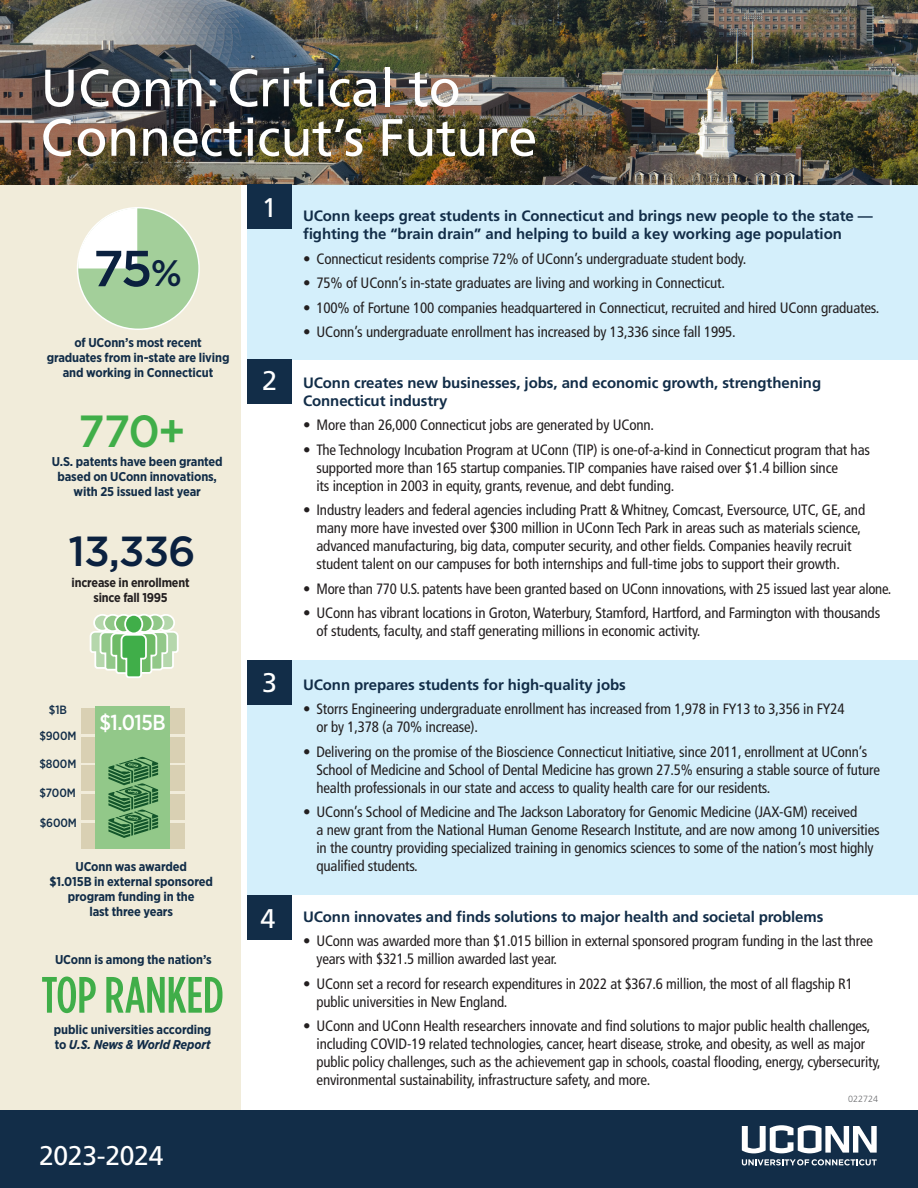
<style>
.page{position:relative;width:918px;height:1188px;background:#fff}
.page>*{position:absolute;margin:0;border:0;box-sizing:border-box;transform-origin:0 0}
.t1{font:52.5px/49.5px "Frutiger LT Std";letter-spacing:-.005em;color:#fff}
.t2{font:500 51px "Gotham Condensed";letter-spacing:-.005em;color:#40ae49}
.t3{font:500 50.7px "Gotham";color:#0b213f}
.t4{font:500 45px "Gotham";color:#40ae49}
.t5{font:500 42px "Gotham";color:#0b213f}
.t6{font:27px "Frutiger LT Std";letter-spacing:-.01em;color:#fff}
.t7{font:500 21.6px "Gotham Narrow";color:#fff}
.Fact_sheet_heders{font:condensed 15px/18px "Frutiger LT Std";letter-spacing:-.01em;color:#231f20}
.Fact_sheet_heders-2{font:700 15px/18px "Frutiger LT Std";letter-spacing:-.005em;color:#122d48}
.t8{font:700 12.75px/15px "Gotham Narrow";letter-spacing:-.01em;color:#122d48;text-align:center}
.t9{font:700 12.75px/15px "Gotham Narrow";letter-spacing:-.015em;color:#231f20;text-align:center}
.t10{font:500 12px "Gotham Narrow";letter-spacing:-.01em;color:#122d48}
.t11{font:300 9px "Frutiger LT Std";color:#6c6d70}
.s1{font-size:36.75px}
.s2{font-style:italic}
</style>
<div class="page">
<div style="left:247px;top:181px;width:671px;height:714px;background:#d4effb"></div>
<div style="left:247px;top:360px;width:671px;height:300px;background:#fff"></div>
<div style="left:0;top:181px;width:241px;height:930px;background:#f1ecda"></div>
<img style="left:0;top:0;width:918px;height:185px">
<div style="left:0;top:1110px;width:918px;height:78px;background:#122d48"></div>
<svg style="left:742px;top:1159px;width:135px;height:6px"></svg>
<svg style="left:742px;top:1125px;width:135px;height:28px"></svg>
<div style="left:247px;top:185px;width:45px;height:44px;background:#122d48"></div>
<div style="left:247px;top:360px;width:45px;height:44px;background:#122d48"></div>
<div style="left:247px;top:661px;width:45px;height:44px;background:#122d48"></div>
<div style="left:247px;top:896px;width:45px;height:44px;background:#122d48"></div>
<div style="left:78px;top:208px;width:121px;height:121px;background:#a3cf9a;border-radius:50%"></div>
<svg style="left:77px;top:207px;width:60px;height:61px"></svg>
<div style="left:81px;top:708px;width:104px;height:26px;background:#d9d0b3"></div>
<div style="left:81px;top:737px;width:104px;height:26px;background:#d9d0b3"></div>
<div style="left:81px;top:765px;width:104px;height:26px;background:#d9d0b3"></div>
<div style="left:81px;top:794px;width:104px;height:26px;background:#d9d0b3"></div>
<div style="left:81px;top:823px;width:104px;height:26px;background:#d9d0b3"></div>
<div style="left:96px;top:706px;width:74px;height:142px;background:#92c889"></div>
<svg style="left:108px;top:757px;width:50px;height:81px"></svg>
<svg style="left:89px;top:614px;width:90px;height:64px"></svg>
<p class="t1" style="left:40px;top:64px;width:498px">UConn:Critical to<br>Connecticut’s Future</p>
<p class="t3" style="left:93px;top:235px;width:91px">75<span class="s1">%</span></p>
<p class="t8" style="left:47px;top:335px;width:184px">of UConn’s most recent graduates from in-state are living and working in Connecticut</p>
<p class="t4" style="left:78px;top:402px;width:109px">770+</p>
<p class="t8" style="left:52px;top:454px;width:172px">U.S. patents have been granted based on UConn innovations, with 25 issued last year</p>
<p class="t5" style="left:69px;top:524px;width:129px">13,336</p>
<p class="t9" style="left:72px;top:575px;width:120px">increase in enrollment since fall 1995</p>
<p class="t10" style="left:49px;top:702px;width:20px">$1B</p>
<p class="t10" style="left:39px;top:729px;width:39px">$900M</p>
<p class="t10" style="left:39px;top:756px;width:38px">$800M</p>
<p class="t10" style="left:40px;top:785px;width:38px">$700M</p>
<p class="t10" style="left:40px;top:815px;width:39px">$600M</p>
<p class="t7" style="left:99px;top:708px;width:68px">$1.015B</p>
<p class="t8" style="left:50px;top:859px;width:165px">UConn was awarded<br>$1.015B in external sponsored program funding in the<br>last three years</p>
<p class="t8" style="left:55px;top:952px;width:158px">UConn is among the nation’s</p>
<p class="t2" style="left:41px;top:965px;width:184px">TOP RANKED</p>
<p class="t8" style="left:54px;top:1022px;width:159px;text-align:left">public universities according to <span class="s2">U.S. News &amp; World Report</span></p>
<p class="t6" style="left:39px;top:1140px;width:126px">2023-2024</p>
<p class="t6" style="left:262px;top:192px;width:17px">1</p>
<p class="t6" style="left:262px;top:364px;width:17px">2</p>
<p class="t6" style="left:262px;top:667px;width:17px">3</p>
<p class="t6" style="left:261px;top:903px;width:17px">4</p>
<p class="Fact_sheet_heders-2" style="left:303px;top:207px;width:571px">UConn keeps great students in Connecticut and brings new people to the state — fighting the “brain drain” and helping to build a key working age population</p>
<p class="Fact_sheet_heders" style="left:303px;top:250px;width:445px">• Connecticut residents comprise 72% of UConn’s undergraduate student body.</p>
<p class="Fact_sheet_heders" style="left:303px;top:274px;width:424px">• 75% of UConn’s in-state graduates are living and working in Connecticut.</p>
<p class="Fact_sheet_heders" style="left:303px;top:299px;width:578px">• 100% of Fortune 100 companies headquartered in Connecticut, recruited and hired UConn graduates.</p>
<p class="Fact_sheet_heders" style="left:303px;top:323px;width:434px">• UConn’s undergraduate enrollment has increased by 13,336 since fall 1995.</p>
<p class="Fact_sheet_heders-2" style="left:303px;top:374px;width:520px">UConn creates new businesses, jobs, and economic growth, strengthening<br>Connecticut industry</p>
<p class="Fact_sheet_heders" style="left:303px;top:416px;width:353px">• More than 26,000 Connecticut jobs are generated by UConn.</p>
<p class="Fact_sheet_heders" style="left:316px;top:441px;width:555px;text-indent:-14px">• The Technology Incubation Program at UConn (TIP) is one-of-a-kind in Connecticut program that has supported more than 165 startup companies. TIP companies have raised over $1.4 billion since<br>its inception in 2003 in equity, grants, revenue, and debt funding.</p>
<p class="Fact_sheet_heders" style="left:316px;top:501px;width:550px;text-indent:-14px">• Industry leaders and federal agencies including Pratt &amp; Whitney, Comcast, Eversource, UTC, GE, and many more have invested over $300 million in UConn Tech Park in areas such as materials science, advanced manufacturing, big data, computer security, and other fields. Companies heavily recruit student talent on our campuses for both internships and full-time jobs to support their growth.</p>
<p class="Fact_sheet_heders" style="left:303px;top:580px;width:590px">• More than 770 U.S. patents have been granted based on UConn innovations, with 25 issued last year alone.</p>
<p class="Fact_sheet_heders" style="left:316px;top:604px;width:565px;text-indent:-14px">• UConn has vibrant locations in Groton, Waterbury, Stamford, Hartford, and Farmington with thousands of students, faculty, and staff generating millions in economic activity.</p>
<p class="Fact_sheet_heders-2" style="left:303px;top:676px;width:324px">UConn prepares students for high-quality jobs</p>
<p class="Fact_sheet_heders" style="left:316px;top:700px;width:530px;text-indent:-14px">• Storrs Engineering undergraduate enrollment has increased from 1,978 in FY13 to 3,356 in FY24 or by 1,378 (a 70% increase).</p>
<p class="Fact_sheet_heders" style="left:316px;top:743px;width:565px;text-indent:-14px">• Delivering on the promise of the Bioscience Connecticut Initiative, since 2011, enrollment at UConn’s<br>School of Medicine and School of Dental Medicine has grown 27.5% ensuring a stable source of future health professionals in our state and access to quality health care for our residents.</p>
<p class="Fact_sheet_heders" style="left:316px;top:803px;width:565px;text-indent:-14px">• UConn’s School of Medicine and The Jackson Laboratory for Genomic Medicine (JAX-GM) received<br>a new grant from the National Human Genome Research Institute, and are now among 10 universities in the country providing specialized training in genomics sciences to some of the nation’s most highly qualified students.</p>
<p class="Fact_sheet_heders-2" style="left:303px;top:908px;width:522px">UConn innovates and finds solutions to major health and societal problems</p>
<p class="Fact_sheet_heders" style="left:316px;top:932px;width:558px;text-indent:-14px">• UConn was awarded more than $1.015 billion in external sponsored program funding in the last three years with $321.5 million awarded last year.</p>
<p class="Fact_sheet_heders" style="left:316px;top:975px;width:538px;text-indent:-14px">• UConn set a record for research expenditures in 2022 at $367.6 million, the most of all flagship R1 public universities in New England.</p>
<p class="Fact_sheet_heders" style="left:316px;top:1017px;width:566px;text-indent:-14px">• UConn and UConn Health researchers innovate and find solutions to major public health challenges, including COVID-19 related technologies, cancer, heart disease, stroke, and obesity, as well as major public policy challenges, such as the achievement gap in schools, coastal flooding, energy, cybersecurity, environmental sustainability, infrastructure safety, and more.</p>
<p class="t11" style="left:848px;top:1093px;width:32px">022724</p>
</div>
